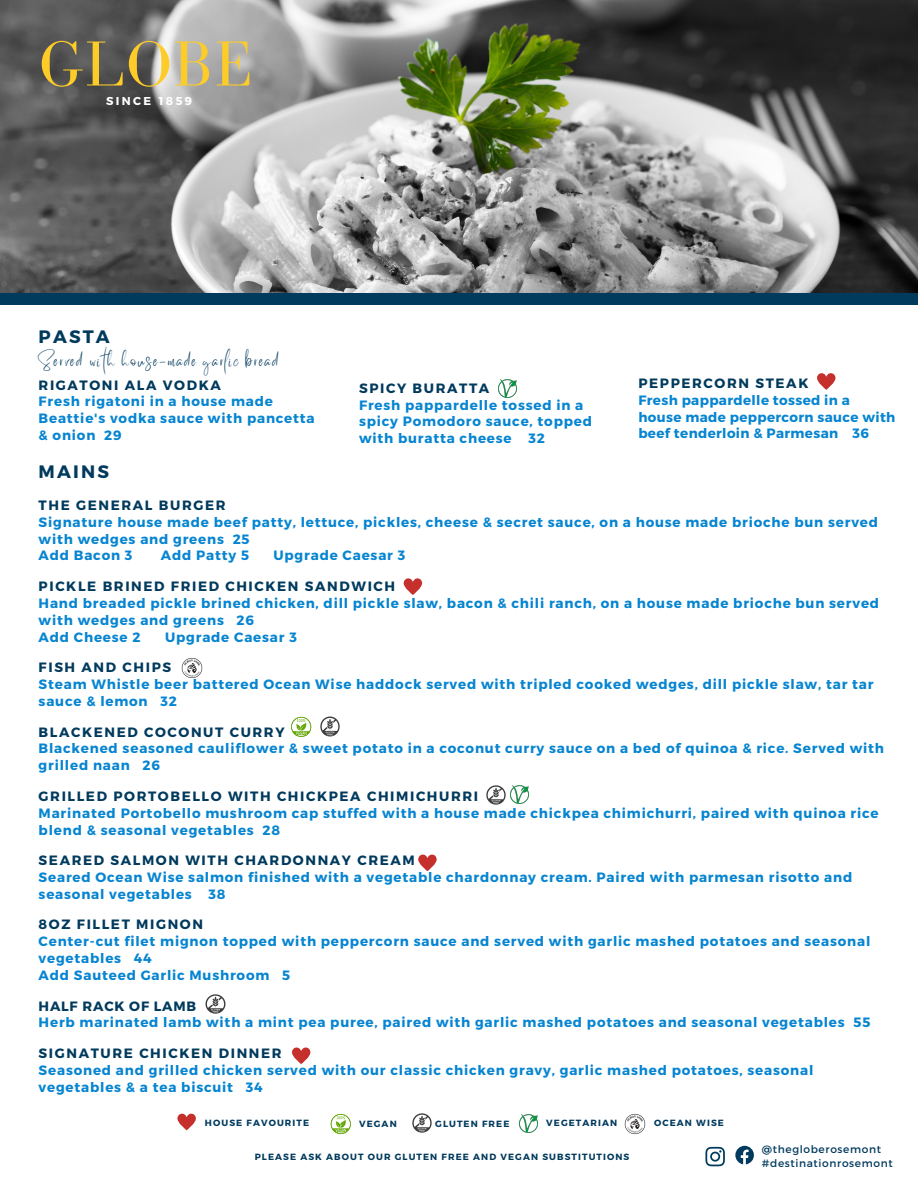
<style>
.page{position:relative;width:918px;height:1188px;background:#fff}
.page>*{position:absolute;margin:0;border:0;box-sizing:border-box;transform-origin:0 0}
.t1{font:65.4px "Bodoni FLF";letter-spacing:.03em;color:#fdcc28}
.t2{font:700 18px "Montserrat";letter-spacing:.12em;color:#003a5d}
.t3{font:700 13.5px/16.8px "Montserrat";letter-spacing:.06em;color:#0785d1}
.t4{font:700 13.5px "Montserrat";letter-spacing:.12em;color:#003a5d}
.t5{font:700 13.5px/16.8px "Montserrat";letter-spacing:.025em;color:#0785d1}
.t6{font:13.5px "Better Saturday";letter-spacing:.12em;color:#003a5d}
.t7{font:700 13.5px "Montserrat";letter-spacing:.06em;color:#003a5d}
.t8{font:700 11.4px "Montserrat";letter-spacing:.21em;color:#fff}
.t9{font:10.65px "Montserrat";letter-spacing:.06em;color:#003a5d}
.t10{font:700 9px "Montserrat";letter-spacing:.12em;color:#003a5d}
</style>
<div class="page">
<img style="left:0;top:0;width:918px;height:293px">
<div style="left:0;top:293px;width:918px;height:12px;background:#003a5d"></div>
<svg style="left:331px;top:1114px;width:20px;height:20px"></svg>
<svg style="left:291px;top:717px;width:20px;height:20px"></svg>
<img style="left:486px;top:785px;width:20px;height:20px">
<img style="left:412px;top:1113px;width:20px;height:20px">
<img style="left:624px;top:1113px;width:22px;height:22px">
<img style="left:181px;top:657px;width:22px;height:22px">
<img style="left:520px;top:1115px;width:18px;height:18px">
<img style="left:499px;top:379px;width:18px;height:18px">
<svg style="left:177px;top:1113px;width:19px;height:17px"></svg>
<svg style="left:705px;top:1147px;width:20px;height:19px"></svg>
<svg style="left:735px;top:1146px;width:19px;height:18px"></svg>
<svg style="left:292px;top:1047px;width:19px;height:17px"></svg>
<svg style="left:418px;top:854px;width:19px;height:17px"></svg>
<svg style="left:403px;top:578px;width:20px;height:17px"></svg>
<svg style="left:817px;top:373px;width:19px;height:17px"></svg>
<img style="left:320px;top:717px;width:20px;height:20px">
<img style="left:511px;top:785px;width:18px;height:18px">
<img style="left:205px;top:995px;width:21px;height:19px">
<p class="t1" style="left:39px;top:28px;width:214px">GLOBE</p>
<p class="t8" style="left:106px;top:94px;width:88px">SINCE 1859</p>
<p class="t2" style="left:39px;top:325px;width:73px">PASTA</p>
<p class="t6" style="left:38px;top:358px;width:242px">Served with house-made garlic bread</p>
<p class="t4" style="left:39px;top:376px;width:184px">RIGATONI ALA VODKA</p>
<p class="t3" style="left:39px;top:393px;width:278px">Fresh rigatoni in a house made<br>Beattie's vodka sauce with pancetta &amp; onion 29</p>
<p class="t4" style="left:359px;top:379px;width:132px">SPICY BURATTA</p>
<p class="t3" style="left:359px;top:396px;width:234px">Fresh pappardelle tossed in a spicy Pomodoro sauce, topped with buratta cheese 32</p>
<p class="t4" style="left:638px;top:374px;width:172px">PEPPERCORN STEAK</p>
<p class="t5" style="left:638px;top:391px;width:259px">Fresh pappardelle tossed in a house made peppercorn sauce with beef tenderloin &amp; Parmesan 36</p>
<p class="t2" style="left:39px;top:460px;width:72px">MAINS</p>
<p class="t4" style="left:39px;top:496px;width:188px">THE GENERAL BURGER</p>
<p class="t3" style="left:39px;top:513px;width:841px">Signature house made beef patty, lettuce, pickles, cheese &amp; secret sauce, on a house made brioche bun served with wedges and greens 25</p>
<p class="t3" style="left:39px;top:547px;width:95px">Add Bacon 3</p>
<p class="t3" style="left:161px;top:547px;width:90px">Add Patty 5</p>
<p class="t3" style="left:274px;top:547px;width:133px">Upgrade Caesar 3</p>
<p class="t4" style="left:39px;top:577px;width:358px">PICKLE BRINED FRIED CHICKEN SANDWICH</p>
<p class="t3" style="left:39px;top:594px;width:842px">Hand breaded pickle brined chicken, dill pickle slaw, bacon &amp; chili ranch, on a house made brioche bun served with wedges and greens 26</p>
<p class="t3" style="left:39px;top:628px;width:103px">Add Cheese 2</p>
<p class="t3" style="left:165px;top:628px;width:133px">Upgrade Caesar 3</p>
<p class="t4" style="left:39px;top:659px;width:134px">FISH AND CHIPS</p>
<p class="t3" style="left:39px;top:675px;width:836px">Steam Whistle beer battered Ocean Wise haddock served with tripled cooked wedges, dill pickle slaw, tar tar sauce &amp; lemon 32</p>
<p class="t4" style="left:39px;top:723px;width:247px">BLACKENED COCONUT CURRY</p>
<p class="t3" style="left:39px;top:740px;width:847px">Blackened seasoned cauliflower &amp; sweet potato in a coconut curry sauce on a bed of quinoa &amp; rice. Served with grilled naan 26</p>
<p class="t4" style="left:39px;top:787px;width:441px">GRILLED PORTOBELLO WITH CHICKPEA CHIMICHURRI</p>
<p class="t3" style="left:39px;top:804px;width:842px">Marinated Portobello mushroom cap stuffed with a house made chickpea chimichurri, paired with quinoa rice blend &amp; seasonal vegetables 28</p>
<p class="t4" style="left:39px;top:852px;width:378px">SEARED SALMON WITH CHARDONNAY CREAM</p>
<p class="t3" style="left:39px;top:868px;width:815px">Seared Ocean Wise salmon finished with a vegetable chardonnay cream. Paired with parmesan risotto and seasonal vegetables 38</p>
<p class="t4" style="left:39px;top:916px;width:166px">8OZ FILLET MIGNON</p>
<p class="t3" style="left:39px;top:932px;width:833px">Center-cut filet mignon topped with peppercorn sauce and served with garlic mashed potatoes and seasonal vegetables 44</p>
<p class="t3" style="left:39px;top:966px;width:253px">Add Sauteed Garlic Mushroom 5</p>
<p class="t7" style="left:39px;top:997px;width:159px">HALF RACK OF LAMB</p>
<p class="t3" style="left:39px;top:1014px;width:833px">Herb marinated lamb with a mint pea puree, paired with garlic mashed potatoes and seasonal vegetables 55</p>
<p class="t4" style="left:39px;top:1044px;width:245px">SIGNATURE CHICKEN DINNER</p>
<p class="t3" style="left:39px;top:1061px;width:776px">Seasoned and grilled chicken served with our classic chicken gravy, garlic mashed potatoes, seasonal vegetables &amp; a tea biscuit 34</p>
<p class="t10" style="left:205px;top:1117px;width:106px">HOUSE FAVOURITE</p>
<p class="t10" style="left:359px;top:1118px;width:39px">VEGAN</p>
<p class="t10" style="left:435px;top:1118px;width:76px">GLUTEN FREE</p>
<p class="t10" style="left:546px;top:1117px;width:72px">VEGETARIAN</p>
<p class="t10" style="left:654px;top:1117px;width:71px">OCEAN WISE</p>
<p class="t10" style="left:255px;top:1151px;width:376px">PLEASE ASK ABOUT OUR GLUTEN FREE AND VEGAN SUBSTITUTIONS</p>
<p class="t9" style="left:762px;top:1142px;width:121px">@thegloberosemont</p>
<p class="t9" style="left:762px;top:1156px;width:132px">#destinationrosemont</p>
</div>
